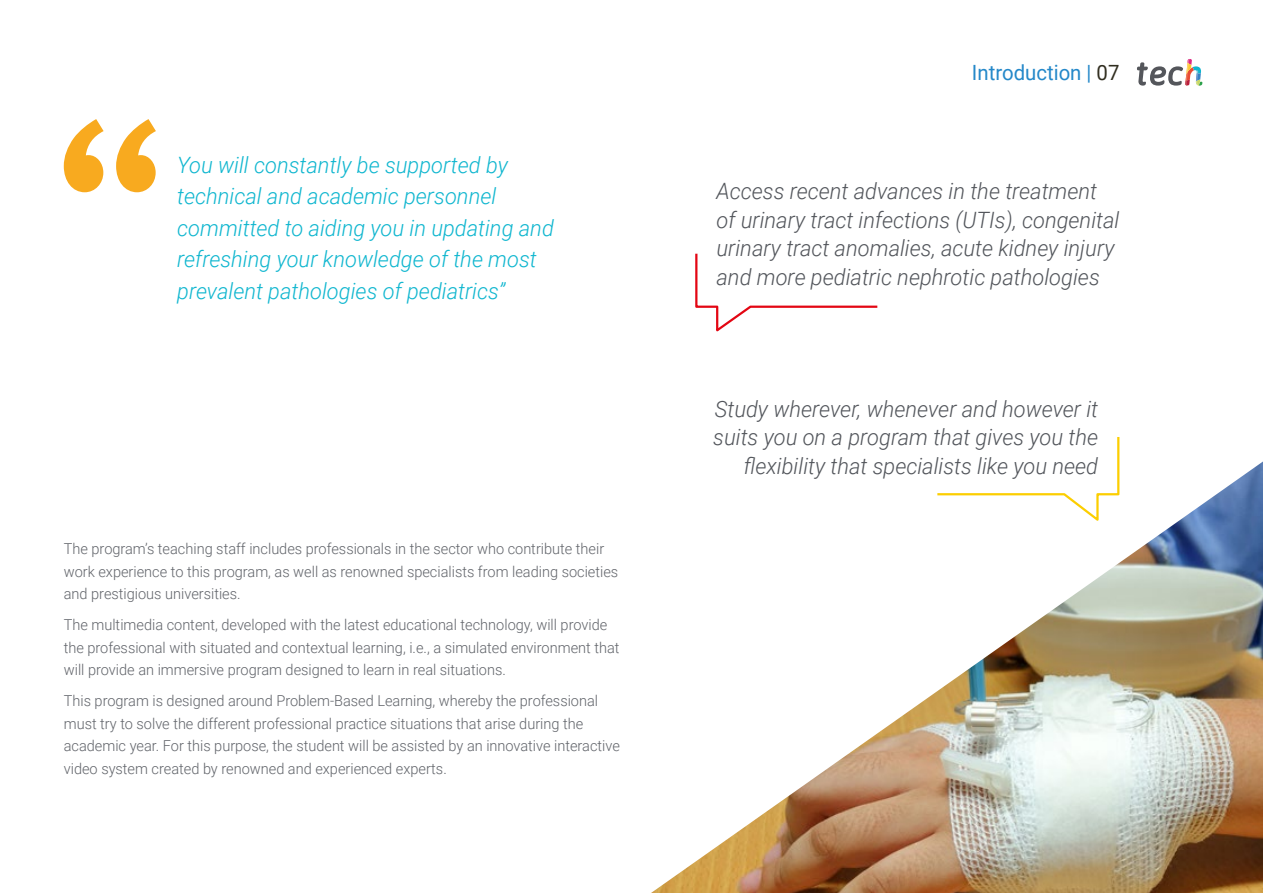
<style>
.page{position:relative;width:1263px;height:893px;background:#fff}
.page>*{position:absolute;margin:0;border:0;box-sizing:border-box;transform-origin:0 0}
.t1{font:italic 300 22.5px/28.5px "Roboto";color:#52555b;text-align:right}
.t2{font:italic 300 22.5px/31.5px "Roboto";color:#0fb6cf}
.t3{font:21px "Roboto";color:#2488c9}
.t4{font:300 15px/22.5px "Roboto";color:#61646a}
.s1{color:#312e20}
</style>
<div class="page">
<svg style="left:64px;top:119px;width:92px;height:73px"></svg>
<svg style="left:1137px;top:59px;width:65px;height:27px"></svg>
<svg style="left:1117px;top:437px;width:3px;height:24px"></svg>
<svg style="left:695px;top:253px;width:183px;height:79px"></svg>
<img style="left:651px;top:461px;width:612px;height:432px">
<h1 class="t2" style="left:177px;top:148px;width:378px">You will constantly be supported by technical and academic personnel committed to aiding you in updating and refreshing your knowledge of the most prevalent pathologies of pediatrics”</h1>
<p class="t4" style="left:64px;top:537px;width:556px">The program’s teaching staff includes professionals in the sector who contribute their work experience to this program, as well as renowned specialists from leading societies and prestigious universities.</p>
<p class="t4" style="left:64px;top:613px;width:557px">The multimedia content, developed with the latest educational technology, will provide the professional with situated and contextual learning, i.e., a simulated environment that will provide an immersive program designed to learn in real situations.</p>
<p class="t4" style="left:64px;top:689px;width:558px">This program is designed around Problem-Based Learning, whereby the professional must try to solve the different professional practice situations that arise during the academic year. For this purpose, the student will be assisted by an innovative interactive video system created by renowned and experienced experts.</p>
<h2 class="t3" style="left:972px;top:57px;width:149px">Introduction | <span class="s1">07</span></h2>
<h1 class="t1" style="left:716px;top:176px;width:404px;text-align:left">Access recent advances in the treatment of urinary tract infections (UTIs), congenital urinary tract anomalies, acute kidney injury and more pediatric nephrotic pathologies</h1>
<h1 class="t1" style="left:713px;top:393px;width:386px">Study wherever, whenever and however it suits you on a program that gives you the flexibility that specialists like you need</h1>
</div>
